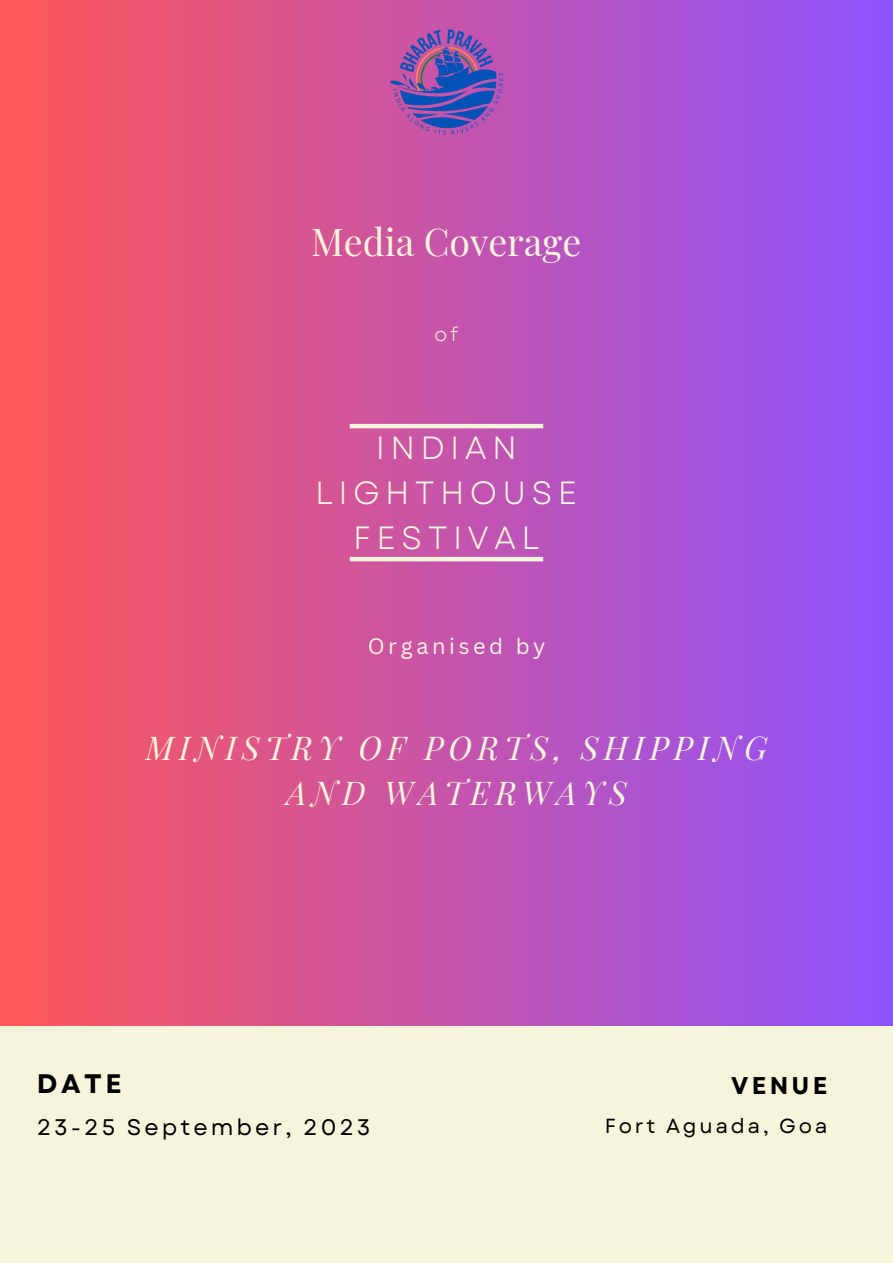
<style>
.page{position:relative;width:893px;height:1264px;background:#fff}
.page>*{position:absolute;margin:0;border:0;box-sizing:border-box;transform-origin:0 0}
.t1{font:37.5px "Playfair Display";color:#f5f5dc}
.t2{font:italic 32.1px/45px "Playfair Display";letter-spacing:.165em;color:#f5f5dc;text-align:center}
.t3{font:32.1px/45px "Garet";letter-spacing:.165em;color:#f5f5dc;text-align:center}
.t4{font:700 26.7px "Garet";color:#000}
.t5{font:700 24.15px "Garet";letter-spacing:.135em;color:#000}
.t6{font:22.5px "Garet";letter-spacing:.135em;color:#000}
.t7{font:21.75px "Canva Sans";letter-spacing:.165em;color:#f5f5dc}
.t8{font:20.4px "Garet";letter-spacing:.135em;color:#000}
.t9{font:19.2px "Garet";color:#f5f5dc}
</style>
<div class="page">
<div style="left:0;top:0;width:892px;height:1262px;background:linear-gradient(to right,#ff5757,#8d52fd)"></div>
<div style="left:0;top:1026px;width:892px;height:236px;background:#f5f5dc"></div>
<hr style="left:350px;top:424px;width:193px;height:4px;background:#f5f5dc">
<img style="left:385px;top:21px;width:122px;height:122px">
<hr style="left:350px;top:557px;width:193px;height:4px;background:#f5f5dc">
<p class="t1" style="left:311px;top:216px;width:271px">Media Coverage</p>
<p class="t9" style="left:434px;top:320px;width:25px">of</p>
<p class="t3" style="left:315px;top:425px;width:264px">INDIAN<br>LIGHTHOUSE<br>FESTIVAL</p>
<p class="t7" style="left:367px;top:630px;width:179px">Organised by</p>
<p class="t2" style="left:146px;top:723px;width:622px">MINISTRY OF PORTS, SHIPPING<br>AND WATERWAYS</p>
<p class="t4" style="left:37px;top:1064px;width:86px">DATE</p>
<p class="t6" style="left:37px;top:1111px;width:335px">23-25 September, 2023</p>
<p class="t5" style="left:731px;top:1067px;width:98px">VENUE</p>
<p class="t8" style="left:604px;top:1111px;width:224px">Fort Aguada, Goa</p>
</div>
